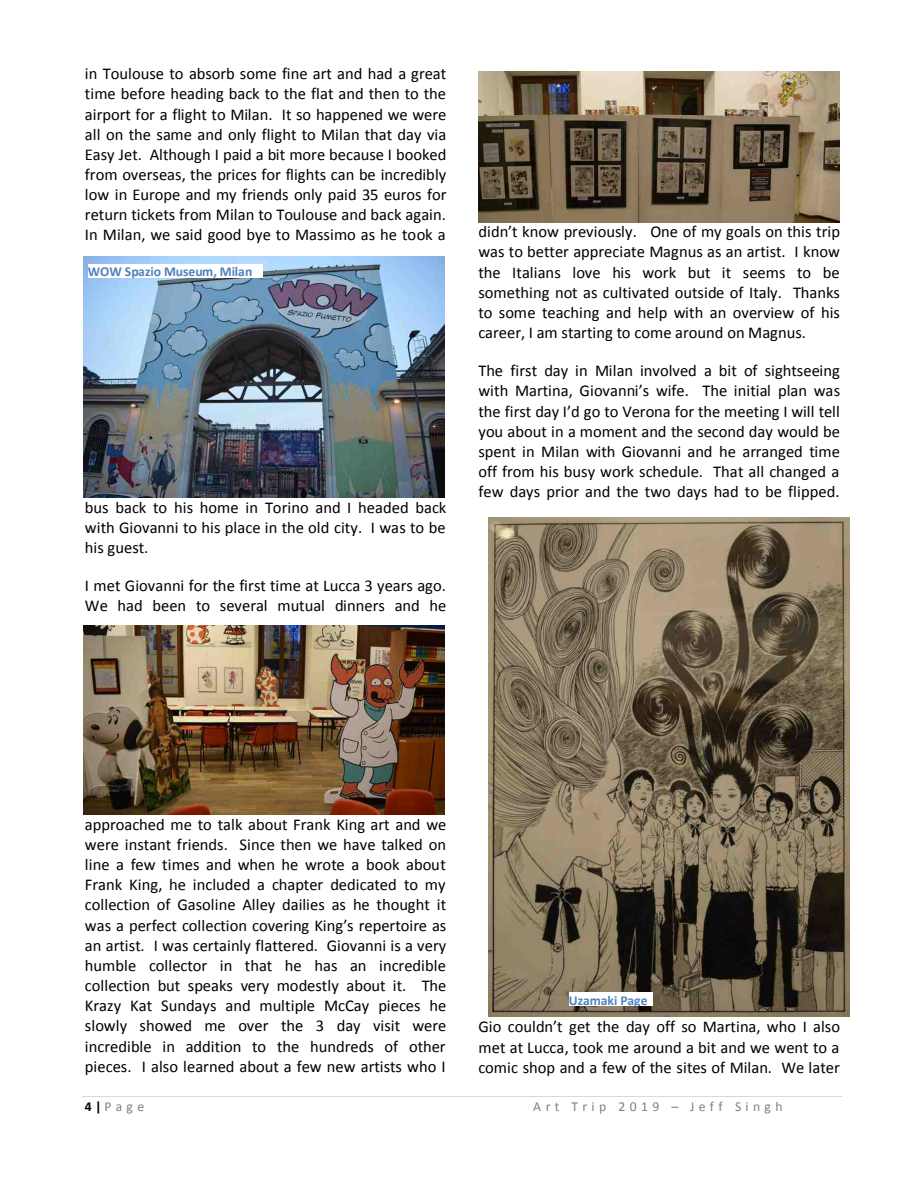
<style>
.page{position:relative;width:918px;height:1188px;background:#fff}
.page>*{position:absolute;margin:0;border:0;box-sizing:border-box;transform-origin:0 0}
.t1{font:16.5px/20.1px "Calibri";color:#000;text-align:justify}
.t2{font:700 13.65px "Calibri";letter-spacing:-.005em;color:#4f81bd}
.t3{font:13.65px "Calibri";letter-spacing:.32em;color:#808080}
.s1{font-weight:700;color:#000}
</style>
<div class="page">
<hr style="left:83px;top:1096px;width:759px;height:1px;background:#d9d9d9">
<img style="left:84px;top:626px;width:361px;height:189px">
<img style="left:478px;top:71px;width:362px;height:151px">
<img style="left:489px;top:518px;width:361px;height:498px">
<img style="left:84px;top:257px;width:361px;height:241px">
<div style="left:88px;top:264px;width:174px;height:14px;background:#fff"></div>
<div style="left:569px;top:992px;width:84px;height:14px;background:#fff"></div>
<p class="t1" style="left:85px;top:65px;width:363px">in Toulouse to absorb some fine art and had a great time before heading back to the flat and then to the airport for a flight to Milan. It so happened we were all on the same and only flight to Milan that day via Easy Jet. Although I paid a bit more because I booked from overseas, the prices for flights can be incredibly low in Europe and my friends only paid 35 euros for return tickets from Milan to Toulouse and back again.<br>In Milan, we said good bye to Massimo as he took a</p>
<p class="t2" style="left:88px;top:266px;width:166px">WOW Spazio Museum, Milan</p>
<p class="t1" style="left:85px;top:498px;width:363px">bus back to his home in Torino and I headed back with Giovanni to his place in the old city. I was to be his guest.</p>
<p class="t1" style="left:85px;top:577px;width:363px">I met Giovanni for the first time at Lucca 3 years ago.<br>We had been to several mutual dinners and he</p>
<p class="t1" style="left:478px;top:223px;width:363px">didn’t know previously. One of my goals on this trip was to better appreciate Magnus as an artist. I know the Italians love his work but it seems to be something not as cultivated outside of Italy. Thanks to some teaching and help with an overview of his career, I am starting to come around on Magnus.</p>
<p class="t1" style="left:478px;top:362px;width:363px">The first day in Milan involved a bit of sightseeing with Martina, Giovanni’s wife. The initial plan was the first day I’d go to Verona for the meeting I will tell you about in a moment and the second day would be spent in Milan with Giovanni and he arranged time off from his busy work schedule. That all changed a few days prior and the two days had to be flipped.</p>
<p class="t1" style="left:85px;top:816px;width:363px">approached me to talk about Frank King art and we were instant friends. Since then we have talked on line a few times and when he wrote a book about Frank King, he included a chapter dedicated to my collection of Gasoline Alley dailies as he thought it was a perfect collection covering King’s repertoire as an artist. I was certainly flattered. Giovanni is a very humble collector in that he has an incredible collection but speaks very modestly about it. The Krazy Kat Sundays and multiple McCay pieces he slowly showed me over the 3 day visit were incredible in addition to the hundreds of other pieces. I also learned about a few new artists who I</p>
<p class="t2" style="left:569px;top:995px;width:80px">Uzamaki Page</p>
<p class="t1" style="left:478px;top:1018px;width:363px">Gio couldn’t get the day off so Martina, who I also met at Lucca, took me around a bit and we went to a comic shop and a few of the sites of Milan. We later</p>
<p class="t3" style="left:85px;top:1101px;width:61px"><span class="s1">4 |</span> Page</p>
<p class="t3" style="left:533px;top:1101px;width:251px">Art Trip 2019 – Jeff Singh</p>
</div>
